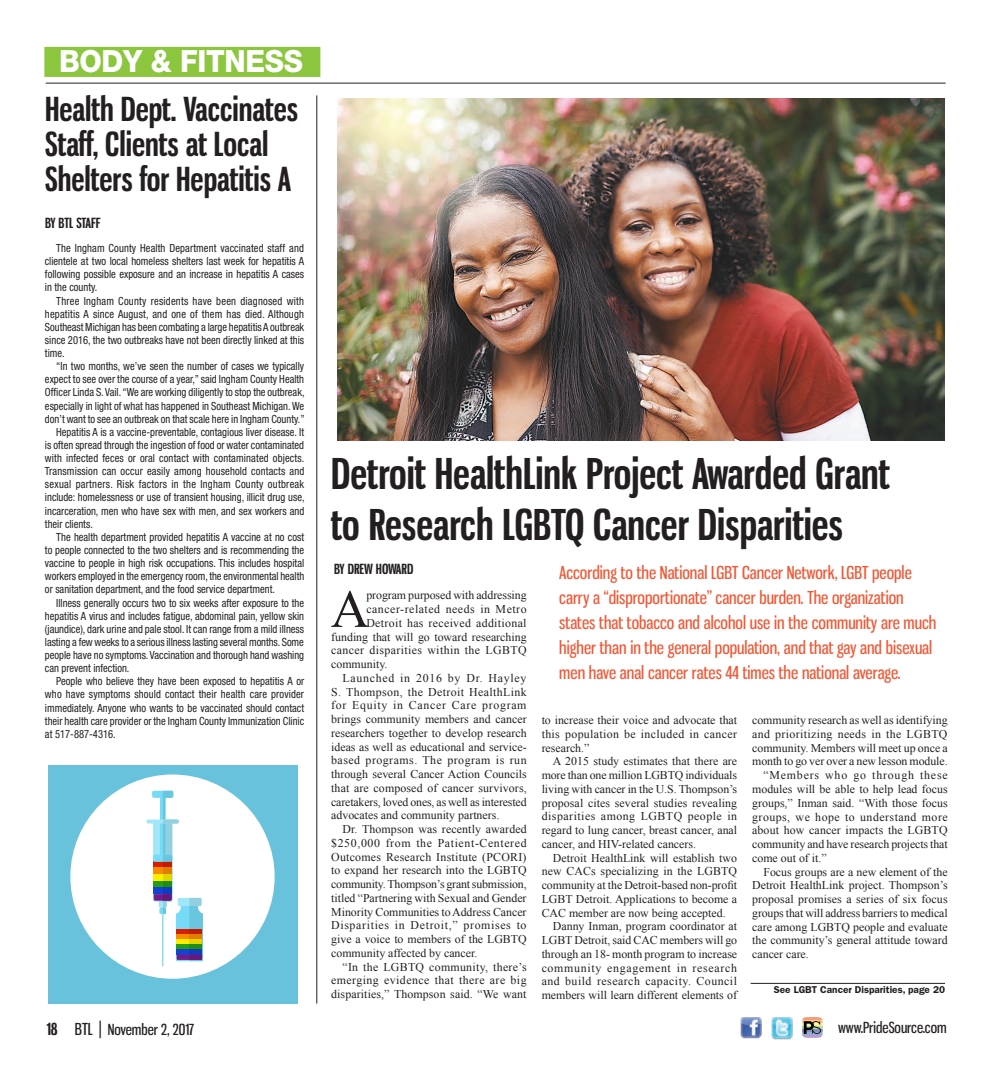
<style>
.page{position:relative;width:990px;height:1080px;background:#fff}
.page>*{position:absolute;margin:0;border:0;box-sizing:border-box;transform-origin:0 0}
.Body_Copy_-_DropCap{font:53.38px "Times New Roman";color:#231f20}
.Headline_2_-_Small{font:700 41.62px/51.8px "Gnuolane Rg";color:#231f20}
.Headline_2_-_Small-2{font:700 32.5px/35px "Gnuolane Rg";color:#231f20}
.Breif_Box_Title{font:800 30.62px "Helvetica Neue LT Std";letter-spacing:-.01em;color:#fff;scale:.94 1}
.Pull_Quote_W_O_Quote{font:17.5px/25px "Gnuolane Rg";color:#f05937}
.t1{font:15px "Gnuolane Rg";color:#231f20}
.ByLine_New{font:700 13.75px "Gnuolane Rg";color:#231f20}
.Body_Copy{font:11.88px/13.8px "Times New Roman";color:#231f20;text-align:justify}
.Body_Copy_-_DropCap-2{font:11.88px "Times New Roman";letter-spacing:.025em;color:#231f20}
.Body_Copy_-_DropCap-3{font:11.88px "Times New Roman";color:#231f20}
.Body_Copy_-_DropCap-4{font:11.88px "Times New Roman";letter-spacing:-.005em;color:#231f20}
.Body_Copy_-_DropCap-5{font:11.88px "Times New Roman";letter-spacing:.045em;color:#231f20}
.Text{font:condensed 11.25px/13.1px "Helvetica Neue";color:#231f20;text-align:justify;scale:.94 1}
.Continued_on{font:600 10px "Franklin Gothic";color:#231f20}
.s1{font-weight:700;font-size:16.25px}
.s2{font-size:16.25px}
.s3{font-size:17.5px}
</style>
<div class="page">
<img style="left:771px;top:1017px;width:22px;height:22px">
<img style="left:740px;top:1017px;width:22px;height:22px">
<hr style="left:802px;top:1017px;width:21px;height:3px;background:#f69a7a">
<hr style="left:802px;top:1020px;width:21px;height:3px;background:#fdc88a">
<hr style="left:802px;top:1023px;width:21px;height:3px;background:#f6f3a2">
<hr style="left:802px;top:1026px;width:21px;height:3px;background:#b7d99b">
<hr style="left:802px;top:1029px;width:21px;height:3px;background:#868fc4">
<hr style="left:802px;top:1032px;width:21px;height:3px;background:#8fafd8">
<hr style="left:802px;top:1035px;width:21px;height:3px;background:#bb9cc9">
<svg style="left:804px;top:1021px;width:17px;height:13px"></svg>
<hr style="left:316px;top:95px;width:1px;height:908px;background:#231f20">
<div style="left:44px;top:47px;width:276px;height:30px;background:#8bc63e"></div>
<hr style="left:46px;top:83px;width:900px;height:1px;background:#231f20">
<div style="left:48px;top:765px;width:249px;height:238px;background:#69c2db"></div>
<div style="left:70px;top:775px;width:205px;height:204px;background:#fff;border-radius:50%"></div>
<svg style="left:146px;top:820px;width:33px;height:4px"></svg>
<svg style="left:153px;top:791px;width:50px;height:176px"></svg>
<img style="left:338px;top:99px;width:607px;height:342px">
<hr style="left:751px;top:983px;width:194px;height:1px;background:#231f20">
<p class="Breif_Box_Title" style="left:59px;top:43px;width:261px">BODY &amp; FITNESS</p>
<p class="Headline_2_-_Small-2" style="left:45px;top:92px;width:255px">Health Dept. Vaccinates<br>Staff, Clients at Local<br>Shelters for Hepatitis A</p>
<p class="ByLine_New" style="left:45px;top:214px;width:57px">BY BTL STAFF</p>
<p class="Text" style="left:45px;top:241px;width:277px;text-indent:11px">The Ingham County Health Department vaccinated staff and clientele at two local homeless shelters last week for hepatitis A following possible exposure and an increase in hepatitis A cases in the county.</p>
<p class="Text" style="left:45px;top:294px;width:277px;text-indent:11px">Three Ingham County residents have been diagnosed with hepatitis A since August, and one of them has died. Although Southeast Michigan has been combating a large hepatitis A outbreak since 2016, the two outbreaks have not been directly linked at this time.</p>
<p class="Text" style="left:45px;top:360px;width:278px;text-indent:11px">“In two months, we’ve seen the number of cases we typically expect to see over the course of a year,” said Ingham County Health Officer Linda S. Vail. “We are working diligently to stop the outbreak, especially in light of what has happened in Southeast Michigan. We don’t want to see an outbreak on that scale here in Ingham County.”</p>
<p class="Text" style="left:45px;top:425px;width:278px;text-indent:11px">Hepatitis A is a vaccine-preventable, contagious liver disease. It is often spread through the ingestion of food or water contaminated with infected feces or oral contact with contaminated objects.<br>Transmission can occur easily among household contacts and sexual partners. Risk factors in the Ingham County outbreak include: homelessness or use of transient housing, illicit drug use, incarceration, men who have sex with men, and sex workers and their clients.</p>
<p class="Text" style="left:45px;top:530px;width:277px;text-indent:11px">The health department provided hepatitis A vaccine at no cost to people connected to the two shelters and is recommending the vaccine to people in high risk occupations. This includes hospital workers employed in the emergency room, the environmental health or sanitation department, and the food service department.</p>
<p class="Text" style="left:45px;top:596px;width:277px;text-indent:11px">Illness generally occurs two to six weeks after exposure to the hepatitis A virus and includes fatigue, abdominal pain, yellow skin (jaundice), dark urine and pale stool. It can range from a mild illness lasting a few weeks to a serious illness lasting several months. Some people have no symptoms. Vaccination and thorough hand washing can prevent infection.</p>
<p class="Text" style="left:45px;top:675px;width:277px;text-indent:11px">People who believe they have been exposed to hepatitis A or who have symptoms should contact their health care provider immediately. Anyone who wants to be vaccinated should contact their health care provider or the Ingham County Immunization Clinic at 517-887-4316.</p>
<p class="Headline_2_-_Small" style="left:331px;top:447px;width:560px">Detroit HealthLink Project Awarded Grant to Research LGBTQ Cancer Disparities</p>
<p class="ByLine_New" style="left:334px;top:561px;width:81px">BY DREW HOWARD</p>
<p class="Body_Copy_-_DropCap" style="left:331px;top:573px;width:40px">A</p>
<p class="Pull_Quote_W_O_Quote" style="left:559px;top:560px;width:379px">According to the National LGBT Cancer Network, LGBT people carry a “disproportionate” cancer burden. The organization states that tobacco and alcohol use in the community are much higher than in the general population, and that gay and bisexual men have anal cancer rates 44 times the national average.</p>
<p class="Body_Copy_-_DropCap-4" style="left:366px;top:587px;width:162px">program purposed with addressing</p>
<p class="Body_Copy_-_DropCap-5" style="left:366px;top:601px;width:162px">cancer-related needs in Metro</p>
<p class="Body_Copy_-_DropCap-2" style="left:366px;top:615px;width:162px">Detroit has received additional</p>
<p class="Body_Copy_-_DropCap-3" style="left:331px;top:629px;width:197px">funding that will go toward researching</p>
<p class="Body_Copy_-_DropCap-2" style="left:331px;top:642px;width:197px">cancer disparities within the LGBTQ</p>
<p class="Body_Copy_-_DropCap-3" style="left:331px;top:656px;width:58px">community.</p>
<p class="Body_Copy" style="left:331px;top:671px;width:197px;text-indent:11px">Launched in 2016 by Dr. Hayley S. Thompson, the Detroit HealthLink for Equity in Cancer Care program brings community members and cancer researchers together to develop research ideas as well as educational and service&shy;based programs. The program is run through several Cancer Action Councils that are composed of cancer survivors, caretakers, loved ones, as well as interested advocates and community partners.</p>
<p class="Body_Copy" style="left:331px;top:822px;width:197px;text-indent:11px">Dr. Thompson was recently awarded $250,000 from the Patient-Centered Outcomes Research Institute (PCORI) to expand her research into the LGBTQ community. Thompson’s grant submission, titled “Partnering with Sexual and Gender Minority Communities to Address Cancer Disparities in Detroit,” promises to give a voice to members of the LGBTQ community affected by cancer.</p>
<p class="Body_Copy" style="left:331px;top:960px;width:197px;text-indent:11px">“In the LGBTQ community, there’s emerging evidence that there are big disparities,” Thompson said. “We want</p>
<p class="Body_Copy" style="left:542px;top:713px;width:197px">to increase their voice and advocate that this population be included in cancer research.”</p>
<p class="Body_Copy" style="left:542px;top:754px;width:197px;text-indent:11px">A 2015 study estimates that there are more than one million LGBTQ individuals living with cancer in the U.S. Thompson’s proposal cites several studies revealing disparities among LGBTQ people in regard to lung cancer, breast cancer, anal cancer, and HIV-related cancers.</p>
<p class="Body_Copy" style="left:542px;top:851px;width:197px;text-indent:11px">Detroit HealthLink will establish two new CACs specializing in the LGBTQ community at the Detroit-based non-profit LGBT Detroit. Applications to become a CAC member are now being accepted.</p>
<p class="Body_Copy" style="left:542px;top:919px;width:197px;text-indent:11px">Danny Inman, program coordinator at LGBT Detroit, said CAC members will go through an 18- month program to increase community engagement in research and build research capacity. Council members will learn different elements of</p>
<p class="Body_Copy" style="left:752px;top:713px;width:197px">community research as well as identifying and prioritizing needs in the LGBTQ community. Members will meet up once a month to go ver over a new lesson module.</p>
<p class="Body_Copy" style="left:752px;top:768px;width:197px;text-indent:11px">“Members who go through these modules will be able to help lead focus groups,” Inman said. “With those focus groups, we hope to understand more about how cancer impacts the LGBTQ community and have research projects that come out of it.”</p>
<p class="Body_Copy" style="left:752px;top:864px;width:197px;text-indent:11px">Focus groups are a new element of the Detroit HealthLink project. Thompson’s proposal promises a series of six focus groups that will address barriers to medical care among LGBTQ people and evaluate the community’s general attitude toward cancer care.</p>
<p class="Continued_on" style="left:774px;top:983px;width:173px">See LGBT Cancer Disparities, page 20</p>
<p class="t1" style="left:47px;top:1021px;width:149px"><span class="s1">18</span> <span class="s2">BTL</span> <span class="s3">|</span> November 2, 2017</p>
<p class="t1" style="left:838px;top:1019px;width:110px">www.PrideSource.com</p>
</div>
